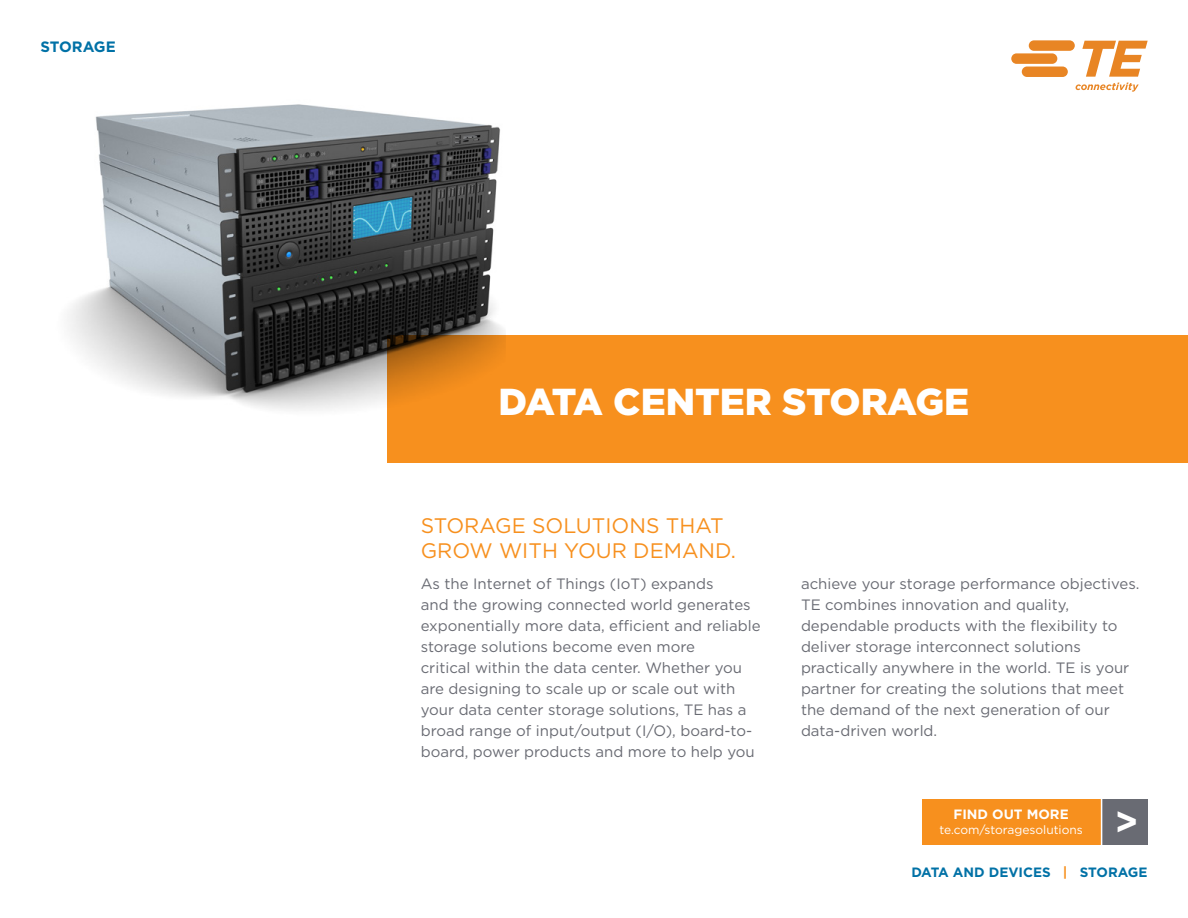
<style>
.page{position:relative;width:1188px;height:918px;background:#fff}
.page>*{position:absolute;margin:0;border:0;box-sizing:border-box;transform-origin:0 0}
.t1{font:900 37.5px "Gotham";letter-spacing:-.005em;color:#fff}
.t2{font:700 37.5px "Gotham";color:#fff}
.t3{font:21px/25.2px "Gotham";color:#f7901e}
.t4{font:15px/21px "Gotham";color:#696b73}
.t5{font:700 15px "Gotham";letter-spacing:-.01em;color:#0071a6}
.t6{font:700 13.5px "Gotham";color:#0071a6}
.t7{font:700 13.5px "Gotham";color:#fff}
.t8{font:12px "Gotham";color:#fff}
.s1{color:#f7901e}
</style>
<div class="page">
<img style="left:67px;top:104px;width:439px;height:359px">
<div style="left:387px;top:335px;width:801px;height:127px;background:#f7901e"></div>
<div style="left:922px;top:799px;width:180px;height:45px;background:#f7901e"></div>
<div style="left:1102px;top:799px;width:46px;height:45px;background:#696b73"></div>
<hr style="left:1101px;top:789px;width:1px;height:62px;background:#fff">
<div style="left:1029px;top:40px;width:46px;height:11px;background:#e88524;border-radius:5px"></div>
<div style="left:1022px;top:67px;width:46px;height:10px;background:#e88524;border-radius:5px"></div>
<div style="left:1011px;top:53px;width:46px;height:11px;background:#e88524;border-radius:5px"></div>
<svg style="left:1082px;top:41px;width:66px;height:36px"></svg>
<svg style="left:1076px;top:83px;width:63px;height:9px"></svg>
<p class="t5" style="left:40px;top:37px;width:77px">STORAGE</p>
<h1 class="t1" style="left:498px;top:375px;width:472px">DATA CENTER STORAGE</h1>
<h2 class="t3" style="left:421px;top:513px;width:317px">STORAGE SOLUTIONS THAT<br>GROW WITH YOUR DEMAND.</h2>
<p class="t4" style="left:421px;top:573px;width:341px">As the Internet of Things (IoT) expands<br>and the growing connected world generates exponentially more data, efficient and reliable storage solutions become even more<br>critical within the data center. Whether you are designing to scale up or scale out with your data center storage solutions, TE has a broad range of input/output (I/O), board-to&shy;board, power products and more to help you</p>
<p class="t4" style="left:801px;top:573px;width:340px">achieve your storage performance objectives.<br>TE combines innovation and quality, dependable products with the flexibility to deliver storage interconnect solutions practically anywhere in the world. TE is your partner for creating the solutions that meet the demand of the next generation of our data-driven world.</p>
<p class="t7" style="left:954px;top:805px;width:117px">FIND OUT MORE</p>
<p class="t8" style="left:939px;top:822px;width:145px">te.com/storagesolutions</p>
<h1 class="t2" style="left:1114px;top:797px;width:25px">&gt;</h1>
<p class="t6" style="left:911px;top:864px;width:238px">DATA AND DEVICES <span class="s1">|</span> STORAGE</p>
</div>
